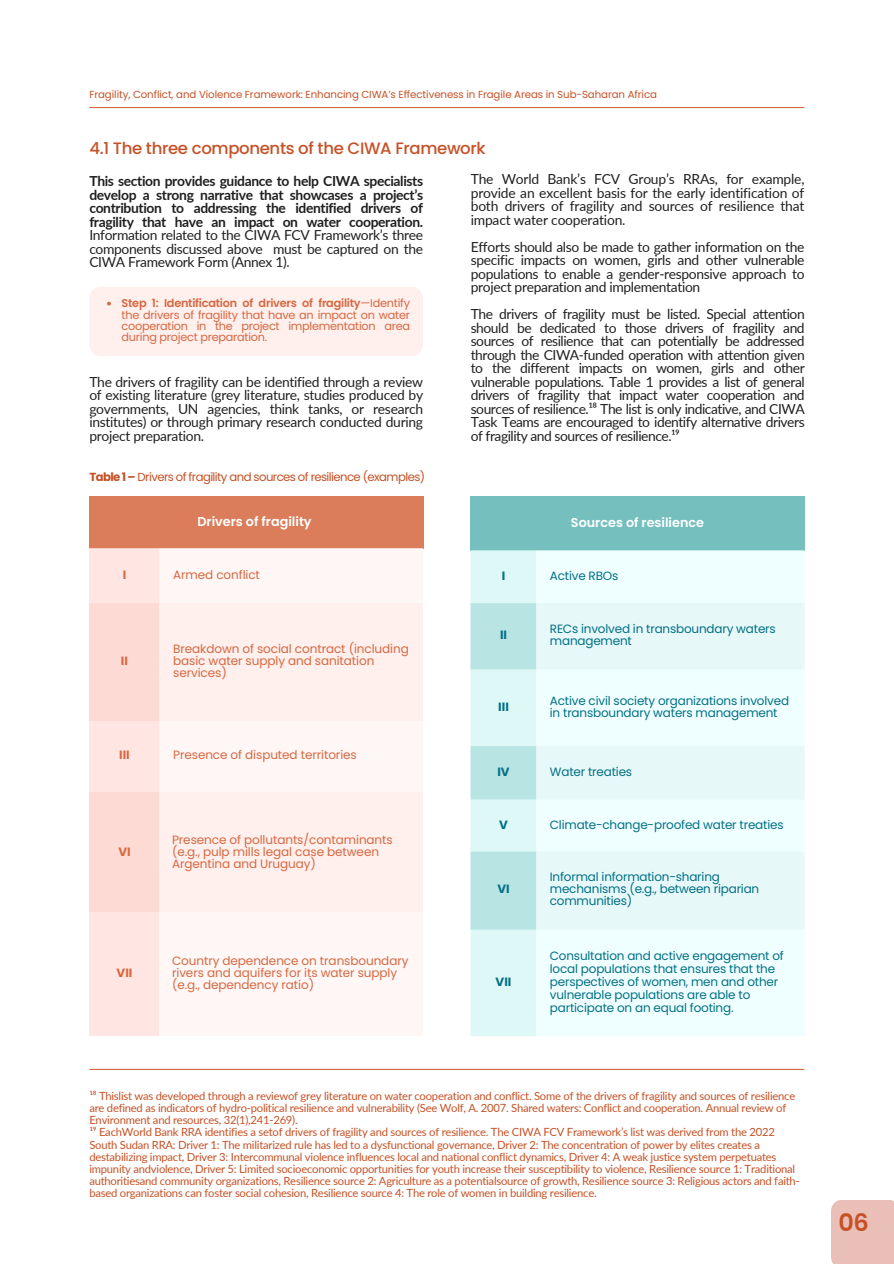
<style>
.page{position:relative;width:894px;height:1264px;background:#fff}
.page>*{position:absolute;margin:0;border:0;box-sizing:border-box;transform-origin:0 0}
.t1{font:600 24px "Poppins";color:#c65126}
.t2{font:500 16.5px "Poppins";letter-spacing:-.02em;color:#c65126}
.t3{font:13.8px/13.5px "Lato";letter-spacing:-.025em;color:#202020;text-align:justify}
.t4{font:700 13.8px/13.5px "Lato";letter-spacing:-.025em;color:#202020;text-align:justify}
.t5{font:600 12.75px "Poppins";color:#fff}
.t6{font:12px/12px "Poppins";letter-spacing:-.015em;color:#037086}
.t7{font:12px/12px "Poppins";letter-spacing:-.005em;color:#d66840}
.t8{font:700 12px "Poppins";color:#037086}
.t9{font:700 12px "Poppins";color:#d66840}
.t10{font:11.7px "Poppins";letter-spacing:-.05em;color:#c65126}
.t11{font:11.25px/12.1px "Lato";letter-spacing:-.02em;color:#c65126}
.t12{font:11.25px/11.2px "Poppins";letter-spacing:-.02em;color:#d66840;text-align:justify}
.t13{font:10.2px "Poppins";letter-spacing:-.01em;color:#c65126}
.s1{font-weight:400}
.s2{font-weight:600}
.s3{font-weight:700}
</style>
<div class="page">
<hr style="left:89px;top:107px;width:715px;height:1px;background:#d66840">
<hr style="left:89px;top:1068px;width:715px;height:1px;background:#d66840">
<div style="left:89px;top:287px;width:334px;height:69px;background:#ffefed"></div>
<div style="left:89px;top:497px;width:334px;height:52px;background:#db7d5b"></div>
<div style="left:89px;top:548px;width:70px;height:244px;background:#ffe6e2"></div>
<div style="left:159px;top:548px;width:264px;height:244px;background:#fff7f6"></div>
<div style="left:89px;top:603px;width:71px;height:117px;background:#fddad4"></div>
<div style="left:159px;top:603px;width:264px;height:117px;background:#ffefed"></div>
<div style="left:89px;top:792px;width:71px;height:120px;background:#fddad4"></div>
<div style="left:159px;top:792px;width:264px;height:120px;background:#ffefed"></div>
<div style="left:89px;top:912px;width:71px;height:124px;background:#ffe6e2"></div>
<div style="left:159px;top:912px;width:264px;height:124px;background:#fff7f6"></div>
<div style="left:470px;top:497px;width:334px;height:54px;background:#75bfbf"></div>
<div style="left:536px;top:550px;width:268px;height:486px;background:#efffff"></div>
<svg style="left:470px;top:550px;width:66px;height:486px;background:#cff0f0"></svg>
<svg style="left:536px;top:603px;width:268px;height:326px;fill:#e6f8f8"></svg>
<div style="left:831px;top:1200px;width:62px;height:63px;background:#eabfb8"></div>
<p class="t13" style="left:89px;top:87px;width:569px">Fragility, Conflict, and Violence Framework: Enhancing CIWA’s Effectiveness in Fragile Areas in Sub-Saharan Africa</p>
<p class="t2" style="left:89px;top:137px;width:397px">4.1 The three components of the CIWA Framework</p>
<p class="t4" style="left:89px;top:174px;width:335px">This section provides guidance to help CIWA specialists develop a strong narrative that showcases a project’s contribution to addressing the identified drivers of fragility that have an impact on water cooperation.<br><span class="s1">Information related to the CIWA FCV Framework’s three components discussed above must be captured on the CIWA Framework Form (Annex 1).</span></p>
<h2 class="t12" style="left:121px;top:298px;width:290px"><span class="s2">Step 1: Identification of drivers of fragility</span>—Identify the drivers of fragility that have an impact on water cooperation in the project implementation area during project preparation.</h2>
<h2 class="t3" style="left:89px;top:374px;width:335px">The drivers of fragility can be identified through a review of existing literature (grey literature, studies produced by governments, UN agencies, think tanks, or research institutes) or through primary research conducted during project preparation.</h2>
<h2 class="t3" style="left:470px;top:172px;width:335px">The World Bank’s FCV Group’s RRAs, for example, provide an excellent basis for the early identification of both drivers of fragility and sources of resilience that impact water cooperation.</h2>
<h2 class="t3" style="left:470px;top:239px;width:335px">Efforts should also be made to gather information on the specific impacts on women, girls and other vulnerable populations to enable a gender-responsive approach to project preparation and implementation</h2>
<h3 class="t3" style="left:470px;top:307px;width:335px">The drivers of fragility must be listed. Special attention should be dedicated to those drivers of fragility and sources of resilience that can potentially be addressed through the CIWA-funded operation with attention given to the different impacts on women, girls and other vulnerable populations. Table 1 provides a list of general drivers of fragility that impact water cooperation and sources of resilience.¹⁸ The list is only indicative, and CIWA Task Teams are encouraged to identify alternative drivers of fragility and sources of resilience.¹⁹</h3>
<p class="t10" style="left:89px;top:468px;width:337px"><span class="s3">Table 1 –</span> Drivers of fragility and sources of resilience (examples)</p>
<p class="t5" style="left:197px;top:513px;width:116px">Drivers of fragility</p>
<p class="t9" style="left:123px;top:566px;width:5px">I</p>
<p class="t7" style="left:173px;top:569px;width:88px">Armed conflict</p>
<p class="t9" style="left:121px;top:652px;width:9px">II</p>
<p class="t7" style="left:173px;top:643px;width:237px">Breakdown of social contract (including basic water supply and sanitation services)</p>
<p class="t9" style="left:119px;top:746px;width:12px">III</p>
<p class="t7" style="left:173px;top:748px;width:185px">Presence of disputed territories</p>
<p class="t9" style="left:118px;top:843px;width:14px">VI</p>
<p class="t9" style="left:116px;top:964px;width:17px">VII</p>
<p class="t7" style="left:172px;top:833px;width:222px">Presence of pollutants/contaminants (e.g., pulp mills legal case between<br>Argentina and Uruguay)</p>
<p class="t7" style="left:172px;top:954px;width:238px">Country dependence on transboundary rivers and aquifers for its water supply (e.g., dependency ratio)</p>
<p class="t5" style="left:570px;top:514px;width:135px">Sources of resilience</p>
<p class="t8" style="left:501px;top:567px;width:5px">I</p>
<p class="t6" style="left:549px;top:570px;width:70px">Active RBOs</p>
<p class="t8" style="left:500px;top:626px;width:9px">II</p>
<p class="t6" style="left:549px;top:622px;width:227px">RECs involved in transboundary waters management</p>
<p class="t8" style="left:498px;top:698px;width:12px">III</p>
<p class="t6" style="left:549px;top:694px;width:241px">Active civil society organizations involved in transboundary waters management</p>
<p class="t8" style="left:497px;top:763px;width:14px">IV</p>
<p class="t6" style="left:549px;top:765px;width:84px">Water treaties</p>
<p class="t8" style="left:499px;top:816px;width:10px">V</p>
<p class="t6" style="left:549px;top:818px;width:235px">Climate-change-proofed water treaties</p>
<p class="t8" style="left:497px;top:880px;width:14px">VI</p>
<p class="t8" style="left:495px;top:973px;width:17px">VII</p>
<p class="t6" style="left:549px;top:871px;width:211px">Informal information-sharing mechanisms (e.g., between riparian communities)</p>
<h3 class="t6" style="left:549px;top:949px;width:235px;line-height:13px">Consultation and active engagement of local populations that ensures that the perspectives of women, men and other vulnerable populations are able to participate on an equal footing.</h3>
<h1 class="t11" style="left:89px;top:1089px;width:711px">¹⁸ Thislist was developed through a reviewof grey literature on water cooperation and conflict. Some of the drivers of fragility and sources of resilience are defined as indicators of hydro-political resilience and vulnerability (See Wolf, A. 2007. Shared waters: Conflict and cooperation. Annual review of Environment and resources, 32(1),241-269).<br>¹⁹ EachWorld Bank RRA identifies a setof drivers of fragility and sources of resilience. The CIWA FCV Framework’s list was derived from the 2022<br>South Sudan RRA: Driver 1: The militarized rule has led to a dysfunctional governance, Driver 2: The concentration of power by elites creates a destabilizing impact, Driver 3: Intercommunal violence influences local and national conflict dynamics, Driver 4: A weak justice system perpetuates impunity andviolence, Driver 5: Limited socioeconomic opportunities for youth increase their susceptibility to violence, Resilience source 1: Traditional authoritiesand community organizations, Resilience source 2: Agriculture as a potentialsource of growth, Resilience source 3: Religious actors and faith&shy;based organizations can foster social cohesion, Resilience source 4: The role of women in building resilience.</h1>
<p class="t1" style="left:838px;top:1205px;width:32px">06</p>
</div>
